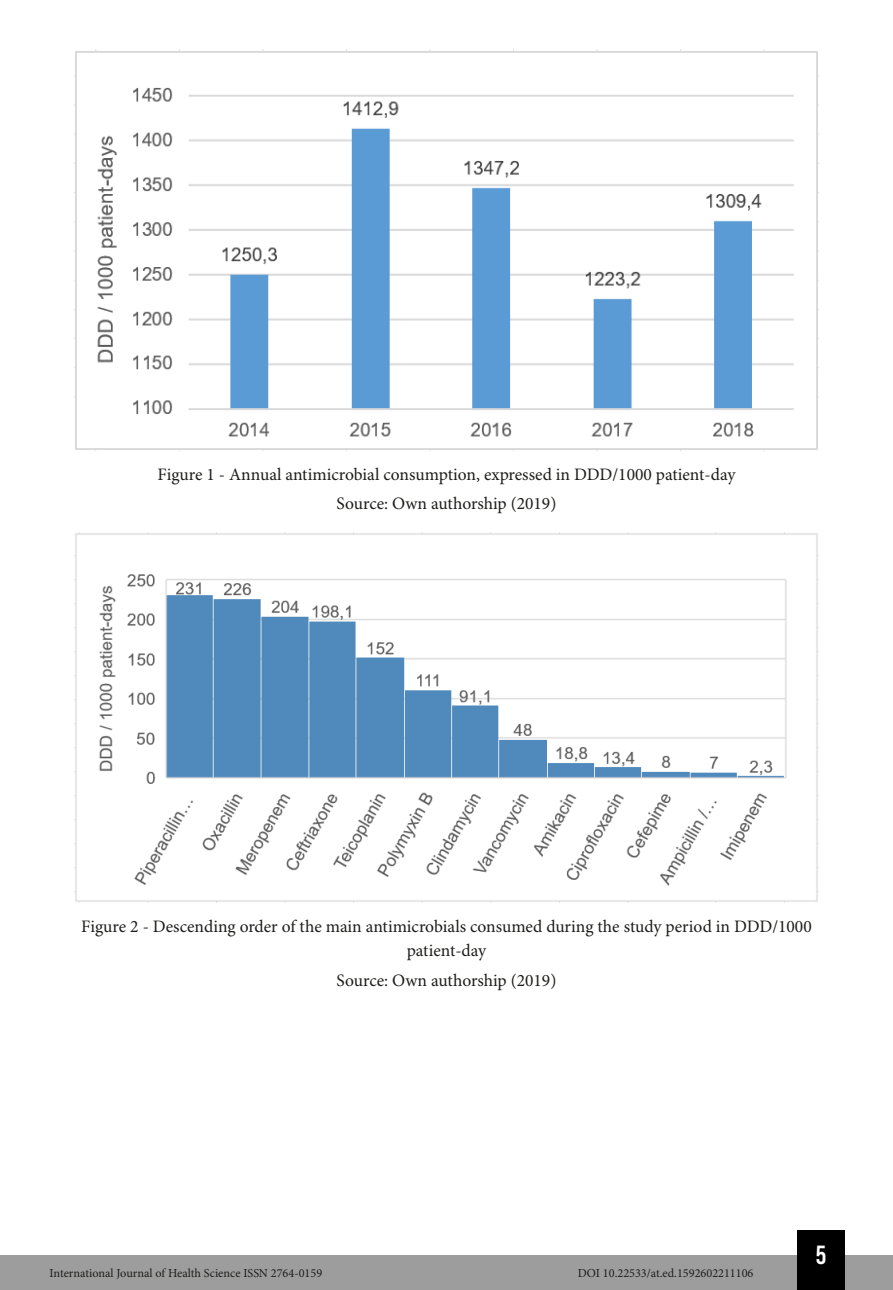
<style>
.page{position:relative;width:893px;height:1290px;background:#fff}
.page>*{position:absolute;margin:0;border:0;box-sizing:border-box;transform-origin:0 0}
.t1{font:26.25px "Bebas Kai";color:#fff}
.t2{font:17.5px/29.4px "Minion Pro";color:#1d1d1b;text-align:center}
.t3{font:12.25px "Minion Pro";color:#1d1d1b}
</style>
<div class="page">
<div style="left:0;top:1255px;width:893px;height:35px;background:#9d9d9d"></div>
<div style="left:797px;top:1230px;width:48px;height:60px;background:#000"></div>
<img style="left:74px;top:50px;width:745px;height:400px">
<img style="left:74px;top:533px;width:745px;height:369px">
<p class="t2" style="left:158px;top:460px;width:579px">Figure 1 - Annual antimicrobial consumption, expressed in DDD/1000 patient-day<br>Source: Own authorship (2019)</p>
<p class="t2" style="left:81px;top:914px;width:732px;line-height:24.5px">Figure 2 - Descending order of the main antimicrobials consumed during the study period in DDD/1000 patient-day</p>
<p class="t2" style="left:337px;top:966px;width:221px">Source: Own authorship (2019)</p>
<p class="t3" style="left:50px;top:1266px;width:274px">International Journal of Health Science ISSN 2764-0159</p>
<p class="t3" style="left:578px;top:1266px;width:177px">DOI 10.22533/at.ed.1592602211106</p>
<h1 class="t1" style="left:816px;top:1241px;width:12px">5</h1>
</div>
